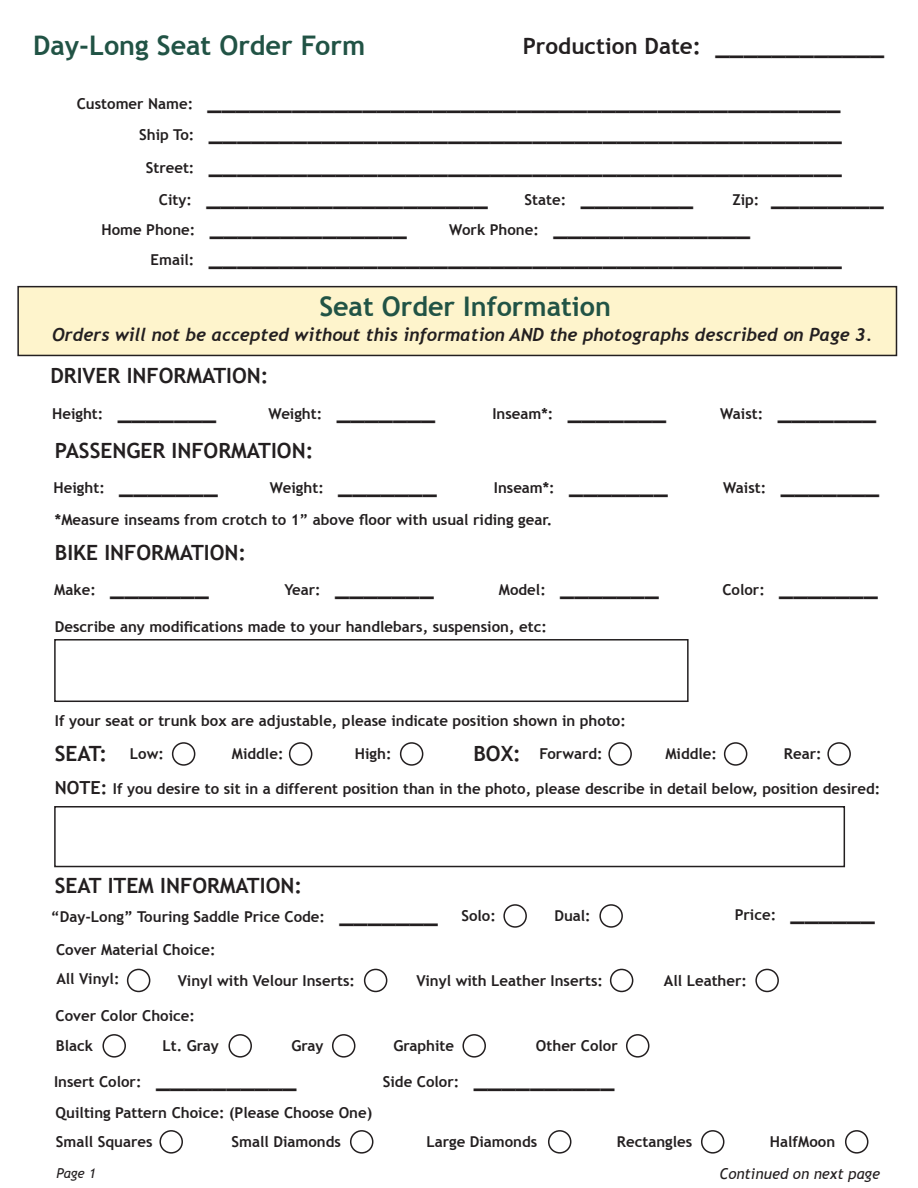
<style>
.page{position:relative;width:918px;height:1188px;background:#fff}
.page>*{position:absolute;margin:0;border:0;box-sizing:border-box;transform-origin:0 0}
.t1{font:700 27px "Trebuchet MS";color:#215345}
.t2{font:700 24px/32.2px "Trebuchet MS";color:#231f20;text-align:justify}
.t3{font:700 22.5px "Trebuchet MS";color:#231f20}
.t4{font:700 21px "Trebuchet MS";color:#231f20}
.t5{font:italic 700 18px "Trebuchet";color:#231f20}
.t6{font:700 15px "Trebuchet MS";color:#231f20}
.t7{font:italic 15px "Trebuchet MS";color:#231f20}
.t8{font:italic 13.5px "Trebuchet MS";color:#231f20}
.s1{font-size:24px}
.s2{font-size:15px}
.s3{font-size:21px}
.s4{font-size:18px}
.s5{font-style:inherit}
</style>
<div class="page">
<div style="left:18px;top:287px;width:878px;height:68px;background:#fef4cc"></div>
<div style="left:17px;top:286px;width:880px;height:70px;border:2px solid #231f20"></div>
<div style="left:54px;top:639px;width:635px;height:63px;border:2px solid #231f20"></div>
<div style="left:54px;top:806px;width:791px;height:61px;border:2px solid #231f20"></div>
<div style="left:172px;top:742px;width:23px;height:24px;border:2px solid #231f20;border-radius:50%"></div>
<div style="left:289px;top:742px;width:23px;height:24px;border:2px solid #231f20;border-radius:50%"></div>
<div style="left:400px;top:742px;width:23px;height:24px;border:2px solid #231f20;border-radius:50%"></div>
<div style="left:608px;top:742px;width:24px;height:24px;border:2px solid #231f20;border-radius:50%"></div>
<div style="left:503px;top:904px;width:24px;height:24px;border:2px solid #231f20;border-radius:50%"></div>
<div style="left:127px;top:969px;width:23px;height:23px;border:2px solid #231f20;border-radius:50%"></div>
<div style="left:724px;top:742px;width:23px;height:24px;border:2px solid #231f20;border-radius:50%"></div>
<div style="left:599px;top:904px;width:24px;height:24px;border:2px solid #231f20;border-radius:50%"></div>
<div style="left:364px;top:969px;width:23px;height:23px;border:2px solid #231f20;border-radius:50%"></div>
<div style="left:610px;top:969px;width:23px;height:23px;border:2px solid #231f20;border-radius:50%"></div>
<div style="left:755px;top:969px;width:24px;height:23px;border:2px solid #231f20;border-radius:50%"></div>
<div style="left:827px;top:742px;width:24px;height:24px;border:2px solid #231f20;border-radius:50%"></div>
<div style="left:102px;top:1034px;width:24px;height:24px;border:2px solid #231f20;border-radius:50%"></div>
<div style="left:159px;top:1130px;width:24px;height:24px;border:2px solid #231f20;border-radius:50%"></div>
<div style="left:350px;top:1130px;width:23px;height:24px;border:2px solid #231f20;border-radius:50%"></div>
<div style="left:548px;top:1130px;width:23px;height:24px;border:2px solid #231f20;border-radius:50%"></div>
<div style="left:701px;top:1130px;width:23px;height:24px;border:2px solid #231f20;border-radius:50%"></div>
<div style="left:845px;top:1130px;width:23px;height:24px;border:2px solid #231f20;border-radius:50%"></div>
<div style="left:332px;top:1034px;width:23px;height:24px;border:2px solid #231f20;border-radius:50%"></div>
<div style="left:462px;top:1034px;width:24px;height:24px;border:2px solid #231f20;border-radius:50%"></div>
<div style="left:626px;top:1034px;width:23px;height:24px;border:2px solid #231f20;border-radius:50%"></div>
<div style="left:228px;top:1034px;width:24px;height:24px;border:2px solid #231f20;border-radius:50%"></div>
<h1 class="t1" style="left:33px;top:29px;width:334px">Day-Long Seat Order Form</h1>
<h3 class="t3" style="left:523px;top:32px;width:363px">Production Date: <span class="s1">____________</span></h3>
<h2 class="t2" style="left:139px;top:84px;width:704px;text-indent:-62px"><span class="s2">Customer Name:</span> _____________________________________________ <span class="s2">Ship To:</span> _____________________________________________ <span class="s2">Street:</span> _____________________________________________</h2>
<h2 class="t2" style="left:159px;top:180px;width:330px"><span class="s2">City:</span> ____________________</h2>
<h2 class="t2" style="left:525px;top:180px;width:170px"><span class="s2">State:</span> ________</h2>
<h2 class="t2" style="left:732px;top:180px;width:153px"><span class="s2">Zip:</span> ________</h2>
<h2 class="t2" style="left:101px;top:210px;width:307px"><span class="s2">Home Phone:</span> ______________</h2>
<h2 class="t2" style="left:449px;top:210px;width:303px"><span class="s2">Work Phone:</span> ______________</h2>
<h2 class="t2" style="left:151px;top:240px;width:693px"><span class="s2">Email:</span> _____________________________________________</h2>
<h1 class="t1" style="left:319px;top:290px;width:293px">Seat Order Information</h1>
<p class="t5" style="left:52px;top:324px;width:822px">Orders will not be accepted without this information AND the photographs described on Page 3.</p>
<h3 class="t4" style="left:50px;top:363px;width:220px">DRIVER INFORMATION:</h3>
<p class="t6" style="left:52px;top:404px;width:166px">Height: <span class="s1">_______</span></p>
<p class="t6" style="left:268px;top:404px;width:168px">Weight: <span class="s1">_______</span></p>
<p class="t6" style="left:492px;top:404px;width:175px">Inseam*: <span class="s1">_______</span></p>
<h3 class="t4" style="left:55px;top:438px;width:260px">PASSENGER INFORMATION:</h3>
<p class="t6" style="left:54px;top:478px;width:166px">Height: <span class="s1">_______</span></p>
<p class="t6" style="left:270px;top:478px;width:168px">Weight: <span class="s1">_______</span></p>
<p class="t6" style="left:494px;top:478px;width:175px">Inseam*: <span class="s1">_______</span></p>
<p class="t6" style="left:55px;top:510px;width:499px">*Measure inseams from crotch to 1” above floor with usual riding gear.</p>
<h3 class="t4" style="left:55px;top:540px;width:193px">BIKE INFORMATION:</h3>
<h2 class="t2" style="left:54px;top:570px;width:156px"><span class="s2">Make:</span> _______</h2>
<h2 class="t2" style="left:284px;top:570px;width:151px"><span class="s2">Year:</span> _______</h2>
<h2 class="t2" style="left:499px;top:570px;width:161px"><span class="s2">Model:</span> _______</h2>
<p class="t6" style="left:55px;top:617px;width:493px">Describe any modifications made to your handlebars, suspension, etc:</p>
<p class="t6" style="left:55px;top:712px;width:573px">If your seat or trunk box are adjustable, please indicate position shown in photo:</p>
<h2 class="t2" style="left:720px;top:394px;width:157px"><span class="s2">Waist:</span> _______</h2>
<h2 class="t2" style="left:723px;top:468px;width:157px"><span class="s2">Waist:</span> _______</h2>
<h2 class="t2" style="left:722px;top:570px;width:157px"><span class="s2">Color:</span> _______</h2>
<h3 class="t4" style="left:55px;top:740px;width:111px">SEAT: <span class="s2">Low:</span></h3>
<p class="t6" style="left:473px;top:745px;width:131px"><span class="s3">BOX:</span> Forward:</p>
<p class="t6" style="left:232px;top:745px;width:53px">Middle:</p>
<p class="t6" style="left:665px;top:745px;width:53px">Middle:</p>
<p class="t6" style="left:355px;top:745px;width:38px">High:</p>
<p class="t6" style="left:784px;top:745px;width:39px">Rear:</p>
<p class="t6" style="left:55px;top:780px;width:827px"><span class="s4">NOTE:</span> If you desire to sit in a different position than in the photo, please describe in detail below, position desired:</p>
<h3 class="t4" style="left:55px;top:873px;width:249px">SEAT ITEM INFORMATION:</h3>
<p class="t6" style="left:51px;top:907px;width:389px">“Day-Long” Touring Saddle Price Code: <span class="s1">_______</span></p>
<p class="t6" style="left:56px;top:941px;width:161px">Cover Material Choice:</p>
<p class="t6" style="left:461px;top:907px;width:36px">Solo:</p>
<p class="t6" style="left:554px;top:907px;width:38px">Dual:</p>
<p class="t6" style="left:735px;top:905px;width:142px">Price: <span class="s1">______</span></p>
<p class="t6" style="left:56px;top:970px;width:65px">All Vinyl:</p>
<p class="t6" style="left:178px;top:971px;width:179px">Vinyl with Velour Inserts:</p>
<p class="t6" style="left:416px;top:971px;width:188px">Vinyl with Leather Inserts:</p>
<p class="t6" style="left:664px;top:971px;width:85px">All Leather:</p>
<p class="t6" style="left:56px;top:1006px;width:141px">Cover Color Choice:</p>
<p class="t6" style="left:162px;top:1036px;width:58px">Lt. Gray</p>
<p class="t6" style="left:291px;top:1036px;width:34px">Gray</p>
<p class="t6" style="left:393px;top:1036px;width:62px">Graphite</p>
<p class="t6" style="left:536px;top:1036px;width:83px">Other Color</p>
<p class="t6" style="left:54px;top:1073px;width:244px">Insert Color: <span class="s1">__________</span></p>
<p class="t6" style="left:383px;top:1073px;width:233px">Side Color: <span class="s1">__________</span></p>
<p class="t6" style="left:56px;top:1036px;width:39px">Black</p>
<p class="t6" style="left:56px;top:1104px;width:318px">Quilting Pattern Choice: <span class="s5">(Please Choose One)</span></p>
<p class="t6" style="left:56px;top:1132px;width:98px">Small Squares</p>
<p class="t6" style="left:231px;top:1132px;width:111px">Small Diamonds</p>
<p class="t6" style="left:426px;top:1132px;width:112px">Large Diamonds</p>
<p class="t6" style="left:617px;top:1132px;width:77px">Rectangles</p>
<p class="t6" style="left:770px;top:1132px;width:67px">HalfMoon</p>
<p class="t8" style="left:56px;top:1165px;width:41px">Page 1</p>
<p class="t7" style="left:719px;top:1165px;width:162px">Continued on next page</p>
</div>
